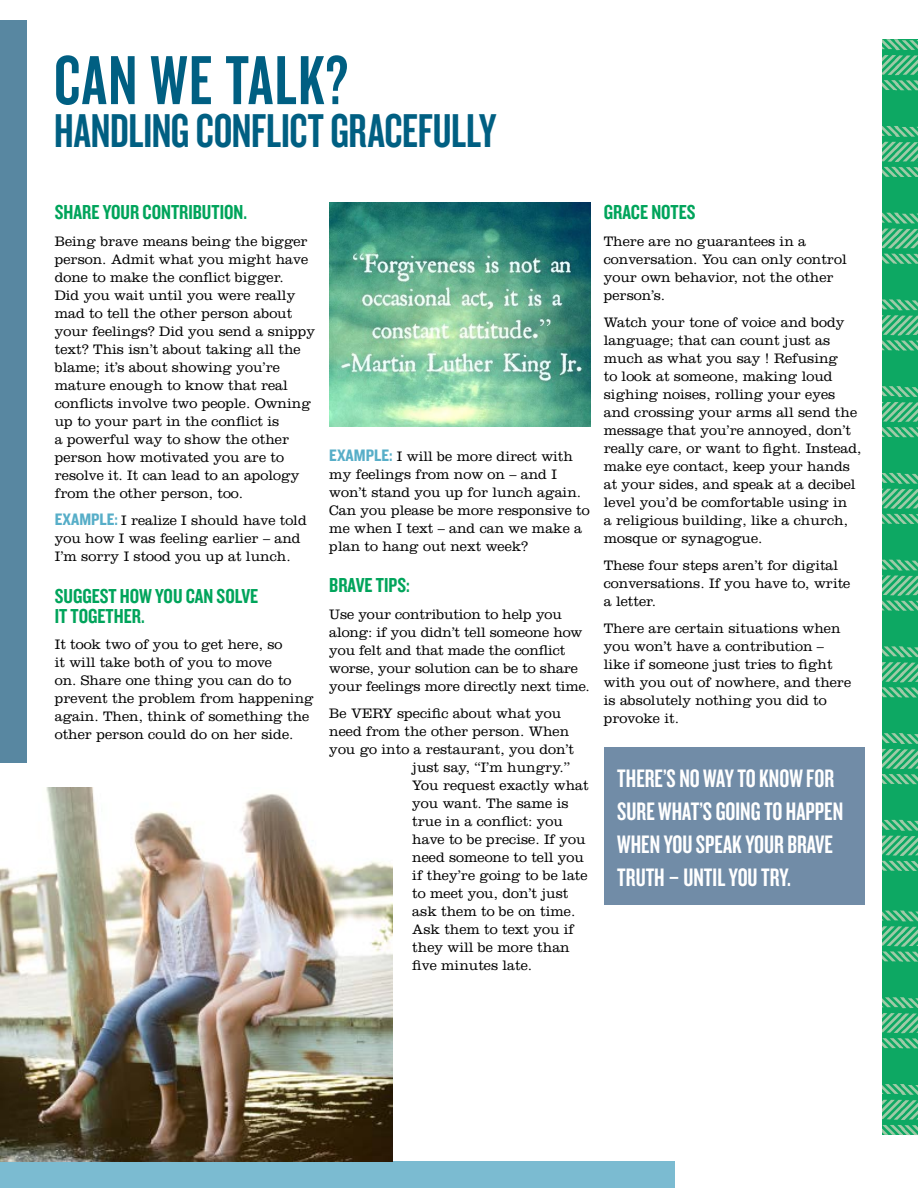
<style>
.page{position:relative;width:918px;height:1188px;background:#fff}
.page>*{position:absolute;margin:0;border:0;box-sizing:border-box;transform-origin:0 0}
.t1{font:72px "Knockout 48 Featherweight";letter-spacing:.02em;color:#005f82}
.t2{font:49.35px "Knockout 48 Featherweight";letter-spacing:-.005em;color:#005f82}
.t3{font:26.25px/33px "Knockout 48 Featherweight";color:#fff}
.t4{font:21px/19.5px "Knockout 49 Liteweight";color:#00a45b}
.t5{font:300 14.25px/18px "Clarendon";color:#000}
.s1{font-family:"Knockout 50 Welterweight";font-weight:400;font-size:17.25px;color:#57aec8}
</style>
<div class="page">
<div style="left:882px;top:39px;width:36px;height:1096px;background:#0da863"></div>
<svg style="left:882px;top:39px;width:36px;height:51px"></svg>
<svg style="left:882px;top:126px;width:36px;height:51px"></svg>
<svg style="left:882px;top:213px;width:36px;height:51px"></svg>
<svg style="left:882px;top:299px;width:36px;height:51px"></svg>
<svg style="left:882px;top:386px;width:36px;height:51px"></svg>
<svg style="left:882px;top:473px;width:36px;height:51px"></svg>
<svg style="left:882px;top:560px;width:36px;height:51px"></svg>
<svg style="left:882px;top:646px;width:36px;height:51px"></svg>
<svg style="left:882px;top:733px;width:36px;height:51px"></svg>
<svg style="left:882px;top:820px;width:36px;height:51px"></svg>
<svg style="left:882px;top:911px;width:36px;height:51px"></svg>
<svg style="left:882px;top:997px;width:36px;height:51px"></svg>
<svg style="left:882px;top:1084px;width:36px;height:51px"></svg>
<div style="left:0;top:21px;width:27px;height:742px;background:#5887a1"></div>
<div style="left:0;top:1161px;width:675px;height:27px;background:#7bbbd1"></div>
<img style="left:0;top:787px;width:392px;height:374px">
<div style="left:604px;top:747px;width:261px;height:157px;background:#718ca7"></div>
<img style="left:329px;top:202px;width:261px;height:224px">
<h1 class="t1" style="left:54px;top:36px;width:296px">CAN WE TALK?</h1>
<h2 class="t2" style="left:54px;top:101px;width:444px">HANDLING CONFLICT GRACEFULLY</h2>
<h3 class="t4" style="left:55px;top:202px;width:194px">SHARE YOUR CONTRIBUTION.</h3>
<p class="t5" style="left:55px;top:232px;width:262px">Being brave means being the bigger person. Admit what you might have done to make the conflict bigger.<br>Did you wait until you were really mad to tell the other person about your feelings? Did you send a snippy text? This isn’t about taking all the blame; it’s about showing you’re mature enough to know that real conflicts involve two people. Owning up to your part in the conflict is<br>a powerful way to show the other person how motivated you are to resolve it. It can lead to an apology from the other person, too.</p>
<p class="t5" style="left:55px;top:511px;width:253px"><span class="s1">EXAMPLE:</span> I realize I should have told you how I was feeling earlier – and<br>I’m sorry I stood you up at lunch.</p>
<h3 class="t4" style="left:55px;top:586px;width:205px">SUGGEST HOW YOU CAN SOLVE<br>IT TOGETHER.</h3>
<p class="t5" style="left:55px;top:635px;width:260px">It took two of you to get here, so<br>it will take both of you to move<br>on. Share one thing you can do to prevent the problem from happening again. Then, think of something the other person could do on her side.</p>
<p class="t5" style="left:329px;top:447px;width:262px"><span class="s1">EXAMPLE:</span> I will be more direct with my feelings from now on – and I won’t stand you up for lunch again.<br>Can you please be more responsive to me when I text – and can we make a plan to hang out next week?</p>
<h3 class="t4" style="left:329px;top:575px;width:82px">BRAVE TIPS:</h3>
<p class="t5" style="left:329px;top:605px;width:262px">Use your contribution to help you along: if you didn’t tell someone how you felt and that made the conflict worse, your solution can be to share your feelings more directly next time.</p>
<p class="t5" style="left:329px;top:704px;width:234px">Be VERY specific about what you</p>
<p class="t5" style="left:329px;top:722px;width:241px">need from the other person. When</p>
<p class="t5" style="left:329px;top:740px;width:246px">you go into a restaurant, you don’t</p>
<p class="t5" style="left:412px;top:758px;width:159px">just say, “I’m hungry.”</p>
<p class="t5" style="left:412px;top:776px;width:178px">You request exactly what</p>
<p class="t5" style="left:412px;top:794px;width:158px">you want. The same is</p>
<p class="t5" style="left:412px;top:812px;width:152px">true in a conflict: you</p>
<p class="t5" style="left:412px;top:830px;width:175px">have to be precise. If you</p>
<p class="t5" style="left:412px;top:848px;width:173px">need someone to tell you</p>
<p class="t5" style="left:412px;top:866px;width:177px">if they’re going to be late</p>
<p class="t5" style="left:412px;top:884px;width:158px">to meet you, don’t just</p>
<p class="t5" style="left:412px;top:902px;width:165px">ask them to be on time.</p>
<p class="t5" style="left:412px;top:920px;width:163px">Ask them to text you if</p>
<p class="t5" style="left:412px;top:938px;width:159px">they will be more than</p>
<p class="t5" style="left:412px;top:956px;width:121px">five minutes late.</p>
<h3 class="t4" style="left:604px;top:202px;width:93px">GRACE NOTES</h3>
<p class="t5" style="left:604px;top:232px;width:244px">There are no guarantees in a conversation. You can only control your own behavior, not the other person’s.</p>
<p class="t5" style="left:604px;top:313px;width:259px">Watch your tone of voice and body language; that can count just as much as what you say ! Refusing<br>to look at someone, making loud sighing noises, rolling your eyes and crossing your arms all send the message that you’re annoyed, don’t really care, or want to fight. Instead, make eye contact, keep your hands at your sides, and speak at a decibel level you’d be comfortable using in<br>a religious building, like a church, mosque or synagogue.</p>
<p class="t5" style="left:604px;top:556px;width:248px">These four steps aren’t for digital conversations. If you have to, write a letter.</p>
<p class="t5" style="left:604px;top:619px;width:249px">There are certain situations when you won’t have a contribution – like if someone just tries to fight with you out of nowhere, and there is absolutely nothing you did to provoke it.</p>
<h3 class="t3" style="left:617px;top:761px;width:227px">THERE’S NO WAY TO KNOW FOR<br>SURE WHAT’S GOING TO HAPPEN<br>WHEN YOU SPEAK YOUR BRAVE<br>TRUTH – UNTIL YOU TRY.</h3>
</div>
